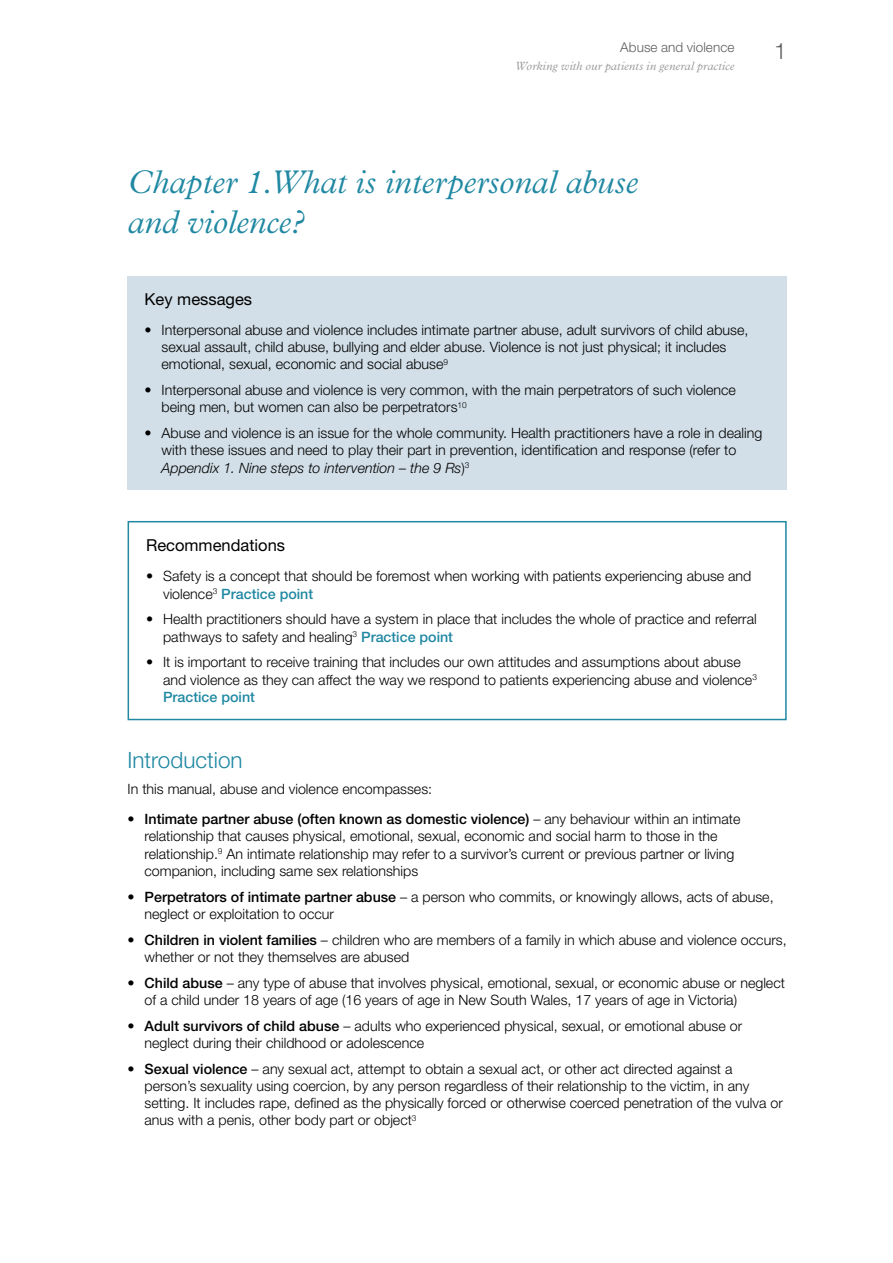
<style>
.page{position:relative;width:893px;height:1263px;background:#fff}
.page>*{position:absolute;margin:0;border:0;box-sizing:border-box;transform-origin:0 0}
.t1{font:italic 300 33px/39.6px "Plantin MT Std";color:#2088a2}
.t2{font:300 22.5px "Helvetica Neue LT Std";color:#2088a2}
.t3{font:300 22.5px "Helvetica Neue LT Std";color:#5e5e5d}
.t4{font:16.5px "Helvetica Neue LT Std";color:#000}
.t5{font:300 14.25px/17.2px "Helvetica Neue LT Std";color:#000}
.t6{font:300 13.5px "Helvetica Neue LT Std";letter-spacing:.005em;color:#5e5e5d}
.t7{font:italic 300 12px "Plantin MT Std";letter-spacing:.01em;color:#959594}
.s1{font-style:italic}
.s2{font-weight:500;color:#2088a2}
.s3{font-weight:500}
</style>
<div class="page">
<div style="left:128px;top:276px;width:659px;height:213px;background:#d2dfe8"></div>
<div style="left:128px;top:521px;width:659px;height:199px;border:2px solid #2088a2"></div>
<p class="t6" style="left:620px;top:39px;width:116px">Abuse and violence</p>
<p class="t7" style="left:515px;top:59px;width:221px">Working with our patients in general practice</p>
<h2 class="t3" style="left:774px;top:37px;width:14px">1</h2>
<h1 class="t1" style="left:128px;top:163px;width:512px">Chapter 1.What is interpersonal abuse and violence?</h1>
<p class="t4" style="left:145px;top:289px;width:109px">Key messages</p>
<p class="t5" style="left:162px;top:321px;width:588px;text-indent:-17px">• Interpersonal abuse and violence includes intimate partner abuse, adult survivors of child abuse, sexual assault, child abuse, bullying and elder abuse. Violence is not just physical; it includes emotional, sexual, economic and social abuse<sup>9</sup></p>
<p class="t5" style="left:162px;top:381px;width:576px;text-indent:-17px">• Interpersonal abuse and violence is very common, with the main perpetrators of such violence being men, but women can also be perpetrators<sup>10</sup></p>
<p class="t5" style="left:162px;top:424px;width:602px;text-indent:-17px">• Abuse and violence is an issue for the whole community. Health practitioners have a role in dealing with these issues and need to play their part in prevention, identification and response (refer to<br><span class="s1">Appendix 1. Nine steps to intervention – the 9 Rs</span>)<sup>3</sup></p>
<p class="t4" style="left:146px;top:535px;width:141px">Recommendations</p>
<p class="t5" style="left:163px;top:567px;width:590px;text-indent:-17px">• Safety is a concept that should be foremost when working with patients experiencing abuse and violence<sup>3</sup> <span class="s2">Practice point</span></p>
<p class="t5" style="left:163px;top:610px;width:595px;text-indent:-17px">• Health practitioners should have a system in place that includes the whole of practice and referral pathways to safety and healing<sup>3</sup> <span class="s2">Practice point</span></p>
<p class="t5" style="left:163px;top:653px;width:595px;text-indent:-17px">• It is important to receive training that includes our own attitudes and assumptions about abuse and violence as they can affect the way we respond to patients experiencing abuse and violence<sup>3<br></sup><span class="s2">Practice point</span></p>
<h2 class="t2" style="left:128px;top:746px;width:117px">Introduction</h2>
<p class="t5" style="left:128px;top:780px;width:306px">In this manual, abuse and violence encompasses:</p>
<p class="t5" style="left:145px;top:810px;width:597px;text-indent:-17px"><span class="s3">• Intimate partner abuse (often known as domestic violence)</span> – any behaviour within an intimate relationship that causes physical, emotional, sexual, economic and social harm to those in the relationship.<sup>9</sup> An intimate relationship may refer to a survivor’s current or previous partner or living companion, including same sex relationships</p>
<p class="t5" style="left:145px;top:887px;width:631px;text-indent:-17px"><span class="s3">• Perpetrators of intimate partner abuse</span> – a person who commits, or knowingly allows, acts of abuse, neglect or exploitation to occur</p>
<p class="t5" style="left:145px;top:930px;width:644px;text-indent:-17px"><span class="s3">• Children in violent families</span> – children who are members of a family in which abuse and violence occurs, whether or not they themselves are abused</p>
<p class="t5" style="left:145px;top:973px;width:642px;text-indent:-17px"><span class="s3">• Child abuse</span> – any type of abuse that involves physical, emotional, sexual, or economic abuse or neglect of a child under 18 years of age (16 years of age in New South Wales, 17 years of age in Victoria)</p>
<p class="t5" style="left:145px;top:1016px;width:599px;text-indent:-17px"><span class="s3">• Adult survivors of child abuse</span> – adults who experienced physical, sexual, or emotional abuse or neglect during their childhood or adolescence</p>
<p class="t5" style="left:145px;top:1059px;width:640px;text-indent:-17px"><span class="s3">• Sexual violence</span> – any sexual act, attempt to obtain a sexual act, or other act directed against a person’s sexuality using coercion, by any person regardless of their relationship to the victim, in any setting. It includes rape, defined as the physically forced or otherwise coerced penetration of the vulva or anus with a penis, other body part or object<sup>3</sup></p>
</div>
